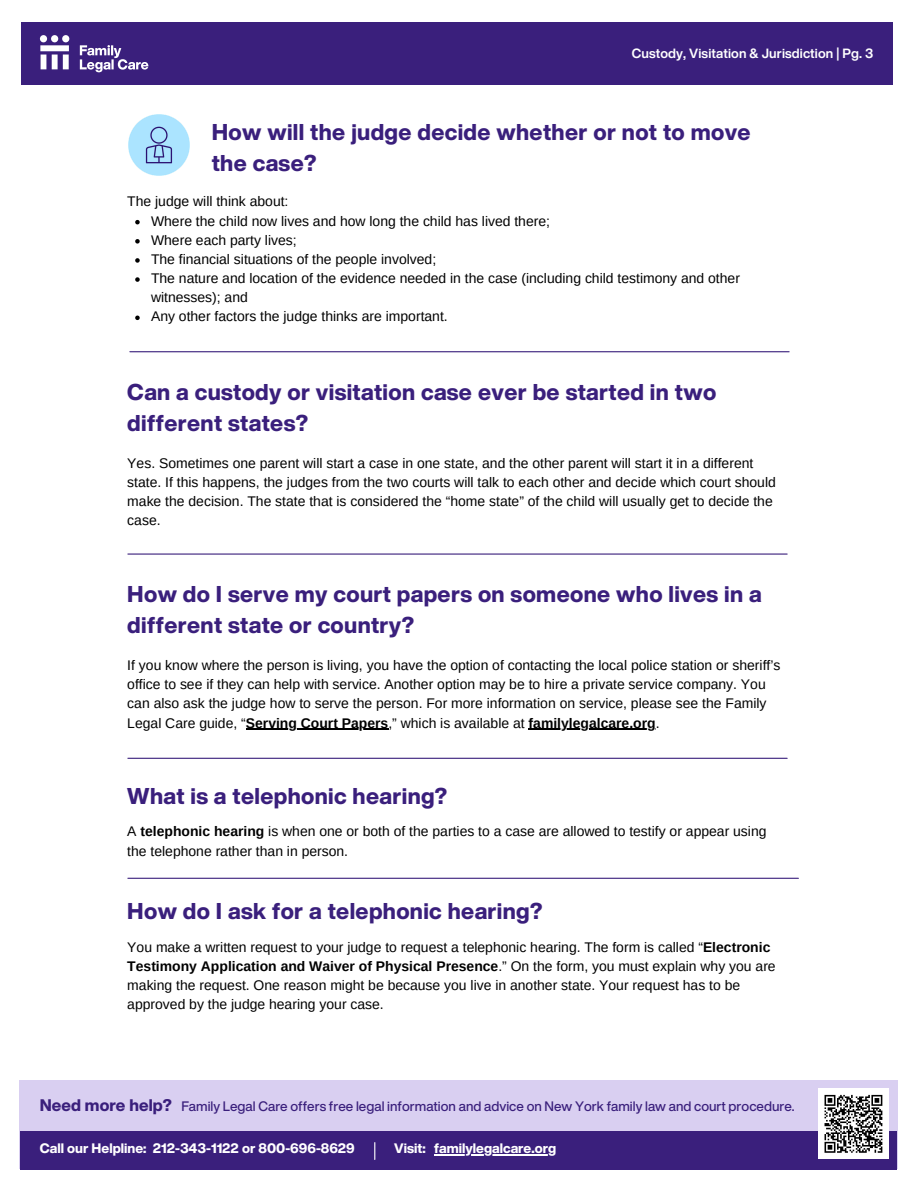
<style>
.page{position:relative;width:918px;height:1188px;background:#fff}
.page>*{position:absolute;margin:0;border:0;box-sizing:border-box;transform-origin:0 0}
.t1{font:800 22.5px/31.5px "Helvetica Now Display";letter-spacing:.015em;color:#3a1f7c}
.t2{font:13.95px/19.2px "Arimo";color:#000}
.t3{font:500 13.5px "Helvetica Now Display";color:#3a1f7c}
.t4{font:800 13.5px "Helvetica Now Display";color:#fff}
.t5{font:700 13.2px "Helvetica Now Display";letter-spacing:.01em;color:#fff}
.s1{font-weight:700}
.s2{font-weight:800;font-size:16.5px}
</style>
<div class="page">
<svg style="left:135px;top:220px;width:5px;height:4px"></svg>
<svg style="left:135px;top:239px;width:5px;height:5px"></svg>
<svg style="left:135px;top:258px;width:5px;height:5px"></svg>
<svg style="left:135px;top:277px;width:5px;height:5px"></svg>
<svg style="left:135px;top:316px;width:5px;height:4px"></svg>
<hr style="left:246px;top:729px;width:142px;height:1px;background:#000">
<hr style="left:529px;top:729px;width:127px;height:1px;background:#000">
<div style="left:21px;top:22px;width:872px;height:63px;background:#3a1f7c"></div>
<svg style="left:40px;top:35px;width:108px;height:37px"></svg>
<div style="left:19px;top:1080px;width:879px;height:89px;background:#d9cff1"></div>
<div style="left:20px;top:1131px;width:876px;height:38px;background:#3a1f7c"></div>
<hr style="left:434px;top:1154px;width:122px;height:2px;background:#fff">
<svg style="left:374px;top:1143px;width:1px;height:16px"></svg>
<div style="left:818px;top:1088px;width:71px;height:71px;background:#fff"></div>
<hr style="left:130px;top:351px;width:659px;height:1px;background:#3a1f7c">
<img style="left:128px;top:114px;width:62px;height:62px">
<hr style="left:128px;top:554px;width:659px;height:1px;background:#3a1f7c">
<hr style="left:128px;top:758px;width:659px;height:1px;background:#3a1f7c">
<hr style="left:128px;top:878px;width:670px;height:1px;background:#3a1f7c">
<svg style="left:824px;top:1094px;width:59px;height:59px"></svg>
<p class="t5" style="left:632px;top:44px;width:243px">Custody, Visitation &amp; Jurisdiction | Pg. 3</p>
<h1 class="t1" style="left:212px;top:115px;width:540px">How will the judge decide whether or not to move the case?</h1>
<p class="t2" style="left:127px;top:192px;width:163px">The judge will think about:</p>
<p class="t2" style="left:151px;top:211px;width:590px">Where the child now lives and how long the child has lived there;<br>Where each party lives;<br>The financial situations of the people involved;<br>The nature and location of the evidence needed in the case (including child testimony and other witnesses); and<br>Any other factors the judge thinks are important.</p>
<h1 class="t1" style="left:127px;top:375px;width:590px">Can a custody or visitation case ever be started in two different states?</h1>
<p class="t2" style="left:127px;top:453px;width:650px">Yes. Sometimes one parent will start a case in one state, and the other parent will start it in a different state. If this happens, the judges from the two courts will talk to each other and decide which court should make the decision. The state that is considered the “home state” of the child will usually get to decide the case.</p>
<h1 class="t1" style="left:127px;top:578px;width:636px">How do I serve my court papers on someone who lives in a different state or country?</h1>
<p class="t2" style="left:127px;top:656px;width:655px">If you know where the person is living, you have the option of contacting the local police station or sheriff’s office to see if they can help with service. Another option may be to hire a private service company. You can also ask the judge how to serve the person. For more information on service, please see the Family Legal Care guide, “<span class="s1">Serving Court Papers</span>,” which is available at <span class="s1">familylegalcare.org</span>.</p>
<h1 class="t1" style="left:127px;top:780px;width:321px">What is a telephonic hearing?</h1>
<p class="t2" style="left:127px;top:822px;width:641px">A <span class="s1">telephonic hearing</span> is when one or both of the parties to a case are allowed to testify or appear using the telephone rather than in person.</p>
<h1 class="t1" style="left:127px;top:895px;width:417px">How do I ask for a telephonic hearing?</h1>
<p class="t2" style="left:127px;top:937px;width:650px">You make a written request to your judge to request a telephonic hearing. The form is called “<span class="s1">Electronic Testimony Application and Waiver of Physical Presence</span>.” On the form, you must explain why you are making the request. One reason might be because you live in another state. Your request has to be approved by the judge hearing your case.</p>
<p class="t3" style="left:40px;top:1096px;width:756px"><span class="s2">Need more help?</span> Family Legal Care offers free legal information and advice on New York family law and court procedure.</p>
<p class="t4" style="left:394px;top:1138px;width:33px">Visit:</p>
<p class="t4" style="left:40px;top:1138px;width:317px">Call our Helpline: 212-343-1122 or 800-696-8629</p>
<p class="t4" style="left:434px;top:1138px;width:123px">familylegalcare.org</p>
</div>
